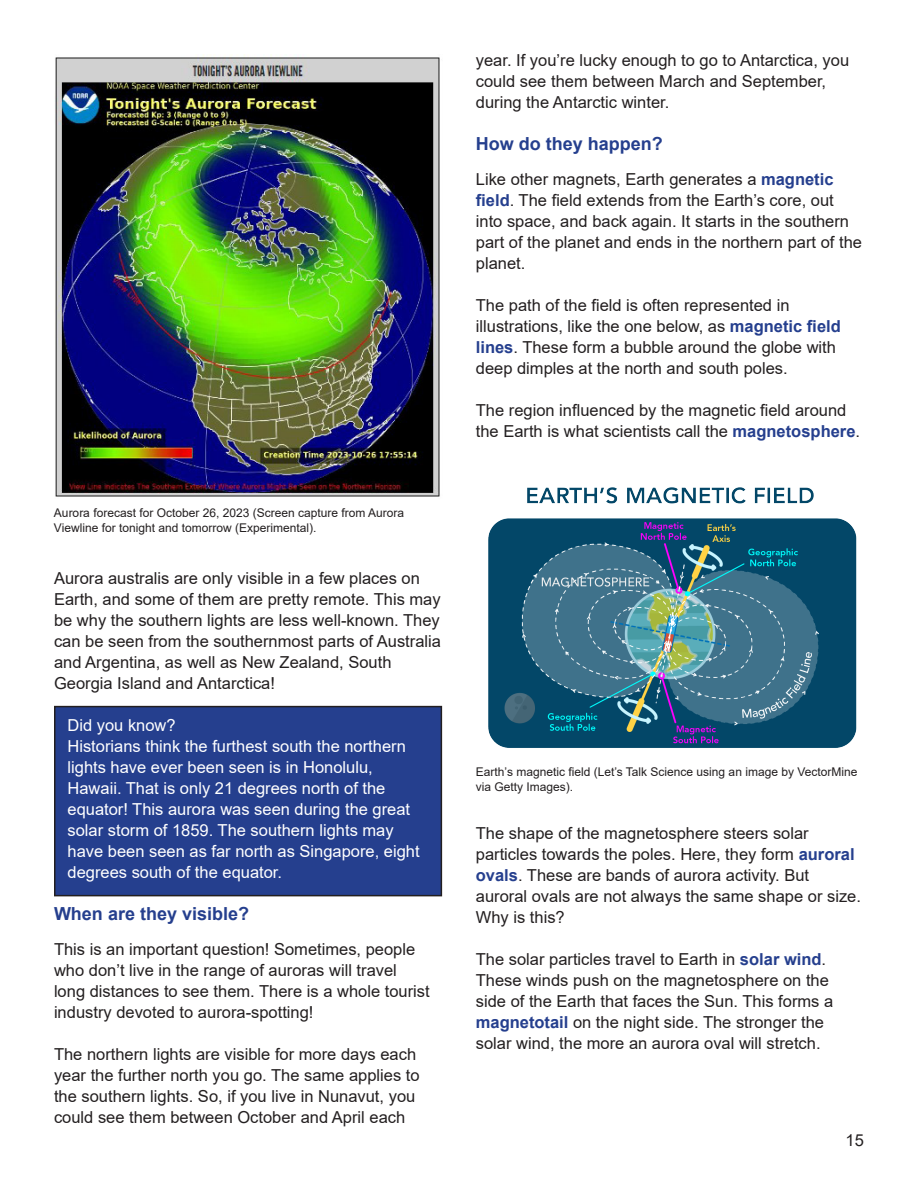
<style>
.page{position:relative;width:918px;height:1188px;background:#fff}
.page>*{position:absolute;margin:0;border:0;box-sizing:border-box;transform-origin:0 0}
.t1{font:700 18px "Arial";color:#253f8e}
.Body_text{font:16.5px/21px "Arial";color:#231f20}
.did_you_know{font:16.5px/21px "Arial";color:#fff}
.t2{font:12px/15px "Arial";color:#231f20}
.s1{font-weight:700;color:#253f8e}
</style>
<div class="page">
<div style="left:55px;top:707px;width:386px;height:189px;background:#253f8e"></div>
<div style="left:54px;top:706px;width:388px;height:190px;border:2px solid #231f20"></div>
<img style="left:55px;top:54px;width:385px;height:443px">
<img style="left:488px;top:487px;width:369px;height:261px">
<p class="t2" style="left:54px;top:505px;width:352px">Aurora forecast for October 26, 2023 (Screen capture from Aurora<br>Viewline for tonight and tomorrow (Experimental).</p>
<p class="Body_text" style="left:54px;top:568px;width:389px">Aurora australis are only visible in a few places on Earth, and some of them are pretty remote. This may be why the southern lights are less well-known. They can be seen from the southernmost parts of Australia and Argentina, as well as New Zealand, South Georgia Island and Antarctica!</p>
<p class="did_you_know" style="left:68px;top:715px;width:110px">Did you know?</p>
<p class="did_you_know" style="left:68px;top:736px;width:354px">Historians think the furthest south the northern lights have ever been seen is in Honolulu, Hawaii. That is only 21 degrees north of the equator! This aurora was seen during the great solar storm of 1859. The southern lights may have been seen as far north as Singapore, eight degrees south of the equator.</p>
<h4 class="t1" style="left:54px;top:901px;width:197px">When are they visible?</h4>
<p class="Body_text" style="left:54px;top:939px;width:377px">This is an important question! Sometimes, people who don’t live in the range of auroras will travel long distances to see them. There is a whole tourist industry devoted to aurora-spotting!</p>
<p class="Body_text" style="left:54px;top:1044px;width:367px">The northern lights are visible for more days each year the further north you go. The same applies to the southern lights. So, if you live in Nunavut, you could see them between October and April each</p>
<p class="Body_text" style="left:476px;top:50px;width:375px">year. If you’re lucky enough to go to Antarctica, you could see them between March and September, during the Antarctic winter.</p>
<h4 class="t1" style="left:476px;top:131px;width:189px">How do they happen?</h4>
<p class="Body_text" style="left:476px;top:168px;width:388px">Like other magnets, Earth generates a <span class="s1">magnetic field</span>. The field extends from the Earth’s core, out into space, and back again. It starts in the southern part of the planet and ends in the northern part of the planet.</p>
<p class="Body_text" style="left:476px;top:294px;width:367px">The path of the field is often represented in illustrations, like the one below, as <span class="s1">magnetic field lines</span>. These form a bubble around the globe with deep dimples at the north and south poles.</p>
<p class="Body_text" style="left:476px;top:399px;width:386px">The region influenced by the magnetic field around the Earth is what scientists call the <span class="s1">magnetosphere</span>.</p>
<p class="t2" style="left:476px;top:764px;width:383px">Earth’s magnetic field (Let’s Talk Science using an image by VectorMine via Getty Images).</p>
<p class="Body_text" style="left:476px;top:823px;width:387px">The shape of the magnetosphere steers solar particles towards the poles. Here, they form <span class="s1">auroral ovals</span>. These are bands of aurora activity. But auroral ovals are not always the same shape or size.<br>Why is this?</p>
<p class="Body_text" style="left:476px;top:949px;width:359px">The solar particles travel to Earth in <span class="s1">solar wind</span>.<br>These winds push on the magnetosphere on the side of the Earth that faces the Sun. This forms a <span class="s1">magnetotail</span> on the night side. The stronger the solar wind, the more an aurora oval will stretch.</p>
<p class="Body_text" style="left:846px;top:1130px;width:20px">15</p>
</div>
